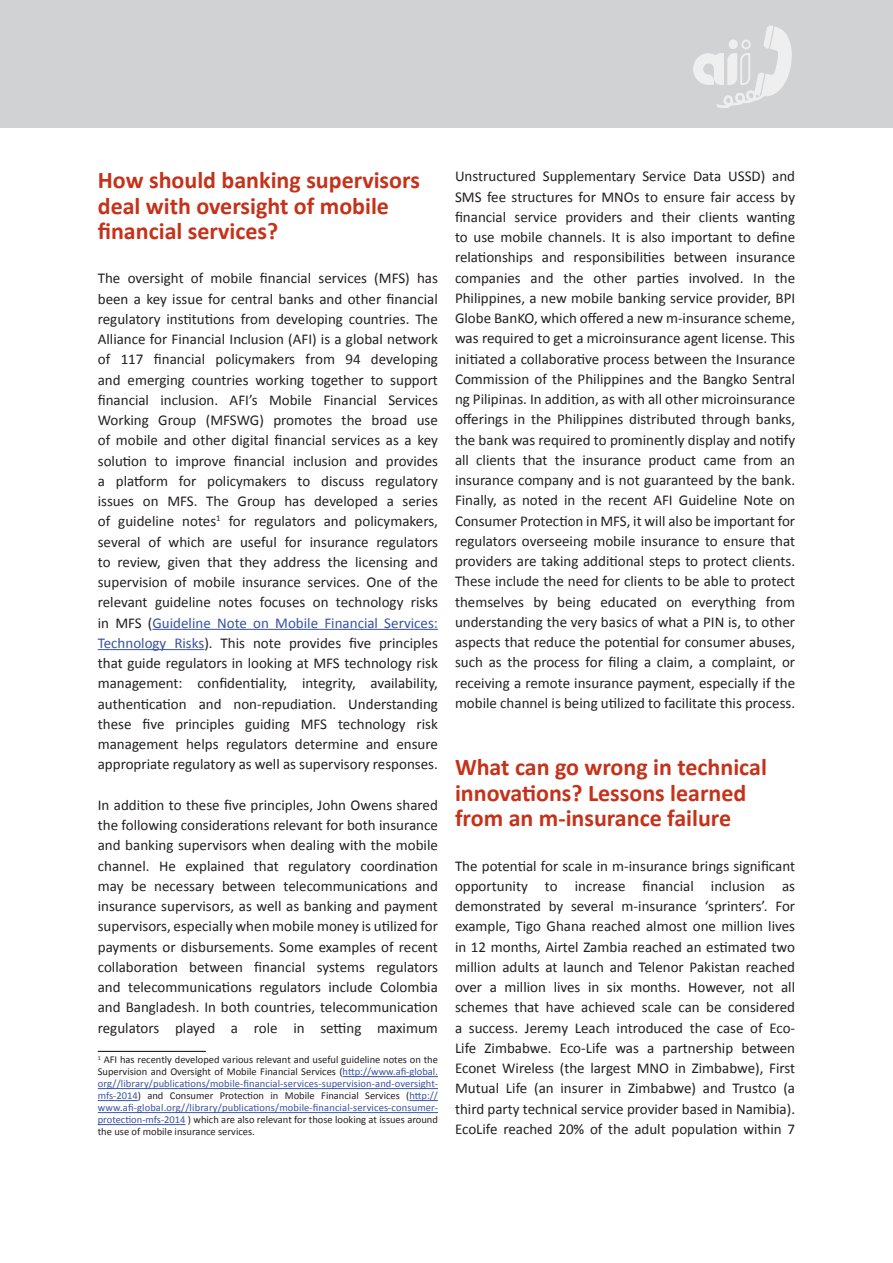
<style>
.page{position:relative;width:893px;height:1263px;background:#fff}
.page>*{position:absolute;margin:0;border:0;box-sizing:border-box;transform-origin:0 0}
.t1{font:700 24px/25.5px "Calibri";color:#c5321a}
.t2{font:15px/20.2px "Calibri";color:#231f20;text-align:justify}
.t3{font:10.5px/12px "Calibri";color:#231f20;text-align:justify}
.s1{color:#3853a3}
</style>
<div class="page">
<hr style="left:153px;top:629px;width:285px;height:1px;background:#3853a3">
<hr style="left:98px;top:649px;width:106px;height:1px;background:#3853a3">
<hr style="left:98px;top:1051px;width:108px;height:1px;background:#231f20">
<hr style="left:343px;top:1076px;width:95px;height:1px;background:#3853a3">
<hr style="left:98px;top:1088px;width:340px;height:1px;background:#3853a3">
<hr style="left:98px;top:1100px;width:40px;height:1px;background:#3853a3">
<svg style="left:409px;top:1100px;width:29px;height:1px"></svg>
<hr style="left:98px;top:1112px;width:340px;height:1px;background:#3853a3">
<hr style="left:98px;top:1124px;width:88px;height:1px;background:#3853a3">
<div style="left:0;top:0;width:893px;height:128px;background:#d1d2d4"></div>
<svg style="left:693px;top:25px;width:99px;height:83px"></svg>
<h1 class="t1" style="left:98px;top:167px;width:324px">How should banking supervisors deal with oversight of mobile financial services?</h1>
<p class="t2" style="left:98px;top:268px;width:342px">The oversight of mobile financial services (MFS) has been a key issue for central banks and other financial regulatory institutions from developing countries. The Alliance for Financial Inclusion (AFI) is a global network of 117 financial policymakers from 94 developing and emerging countries working together to support financial inclusion. AFI’s Mobile Financial Services Working Group (MFSWG) promotes the broad use of mobile and other digital financial services as a key solution to improve financial inclusion and provides a platform for policymakers to discuss regulatory issues on MFS. The Group has developed a series of guideline notes<sup>1</sup> for regulators and policymakers, several of which are useful for insurance regulators to review, given that they address the licensing and supervision of mobile insurance services. One of the relevant guideline notes focuses on technology risks in MFS (<span class="s1">Guideline Note on Mobile Financial Services:<br>Technology Risks</span>). This note provides five principles that guide regulators in looking at MFS technology risk management: confidentiality, integrity, availability, authentication and non-repudiation. Understanding these five principles guiding MFS technology risk management helps regulators determine and ensure appropriate regulatory as well as supervisory responses.</p>
<p class="t2" style="left:98px;top:795px;width:342px">In addition to these five principles, John Owens shared the following considerations relevant for both insurance and banking supervisors when dealing with the mobile channel. He explained that regulatory coordination may be necessary between telecommunications and insurance supervisors, as well as banking and payment supervisors, especially when mobile money is utilized for payments or disbursements. Some examples of recent collaboration between financial systems regulators and telecommunications regulators include Colombia and Bangladesh. In both countries, telecommunication regulators played a role in setting maximum</p>
<p class="t3" style="left:98px;top:1054px;width:342px"><sup>1</sup> AFI has recently developed various relevant and useful guideline notes on the Supervision and Oversight of Mobile Financial Services (<span class="s1">http://www.afi-global. org//library/publications/mobile-financial-services-supervision-and-oversight&shy;mfs-2014</span>) and Consumer Protection in Mobile Financial Services (<span class="s1">http:// www.afi-global.org//library/publications/mobile-financial-services-consumer&shy;protection-mfs-2014</span> ) which are also relevant for those looking at issues around the use of mobile insurance services.</p>
<p class="t2" style="left:455px;top:166px;width:342px">Unstructured Supplementary Service Data USSD) and SMS fee structures for MNOs to ensure fair access by financial service providers and their clients wanting to use mobile channels. It is also important to define relationships and responsibilities between insurance companies and the other parties involved. In the Philippines, a new mobile banking service provider, BPI Globe BanKO, which offered a new m-insurance scheme, was required to get a microinsurance agent license. This initiated a collaborative process between the Insurance Commission of the Philippines and the Bangko Sentral ng Pilipinas. In addition, as with all other microinsurance offerings in the Philippines distributed through banks, the bank was required to prominently display and notify all clients that the insurance product came from an insurance company and is not guaranteed by the bank.<br>Finally, as noted in the recent AFI Guideline Note on Consumer Protection in MFS, it will also be important for regulators overseeing mobile insurance to ensure that providers are taking additional steps to protect clients.<br>These include the need for clients to be able to protect themselves by being educated on everything from understanding the very basics of what a PIN is, to other aspects that reduce the potential for consumer abuses, such as the process for filing a claim, a complaint, or receiving a remote insurance payment, especially if the mobile channel is being utilized to facilitate this process.</p>
<h1 class="t1" style="left:455px;top:755px;width:313px">What can go wrong in technical innovations? Lessons learned from an m-insurance failure</h1>
<p class="t2" style="left:455px;top:856px;width:342px">The potential for scale in m-insurance brings significant opportunity to increase financial inclusion as demonstrated by several m-insurance ‘sprinters’. For example, Tigo Ghana reached almost one million lives in 12 months, Airtel Zambia reached an estimated two million adults at launch and Telenor Pakistan reached over a million lives in six months. However, not all schemes that have achieved scale can be considered a success. Jeremy Leach introduced the case of Eco-Life Zimbabwe. Eco-Life was a partnership between Econet Wireless (the largest MNO in Zimbabwe), First Mutual Life (an insurer in Zimbabwe) and Trustco (a third party technical service provider based in Namibia).<br>EcoLife reached 20% of the adult population within 7</p>
</div>
